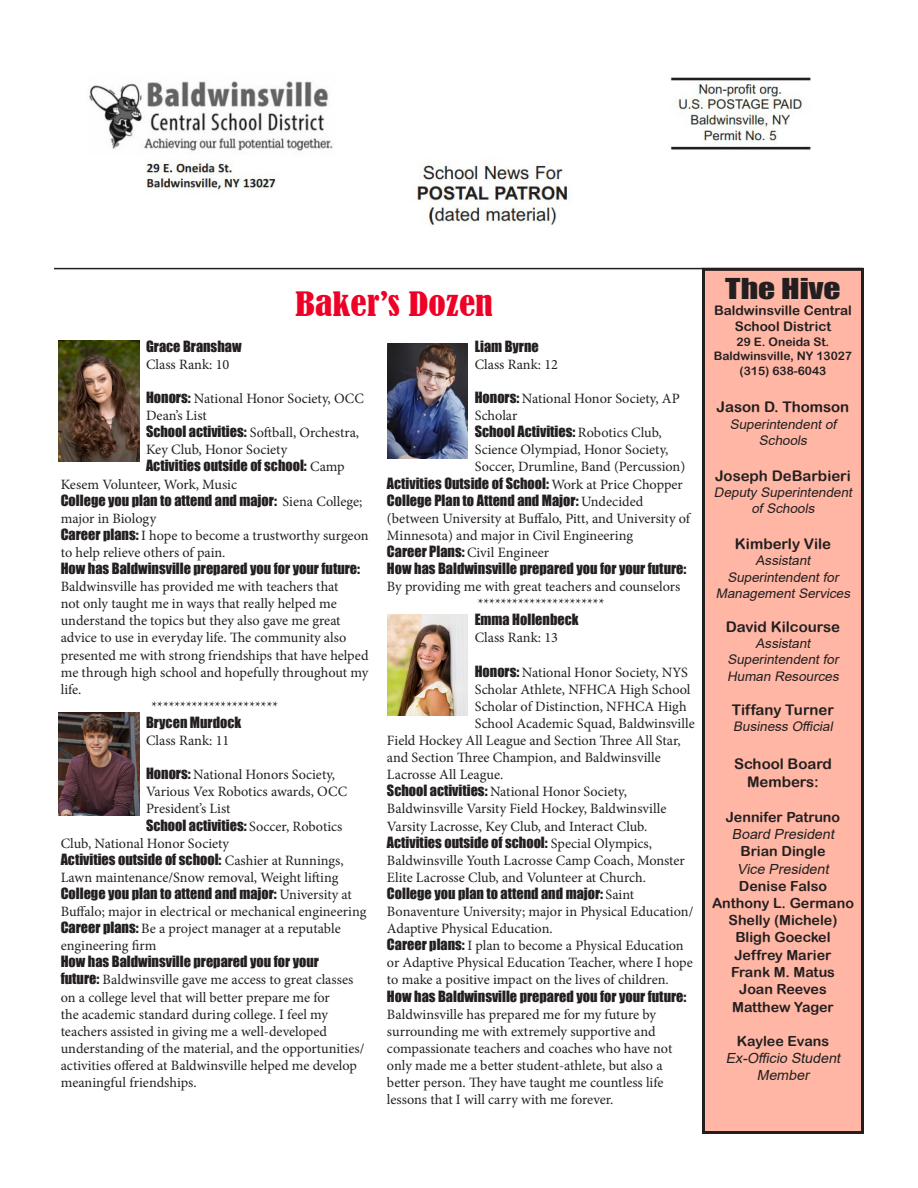
<style>
.page{position:relative;width:918px;height:1188px;background:#fff}
.page>*{position:absolute;margin:0;border:0;box-sizing:border-box;transform-origin:0 0}
.t1{font:condensed 31.5px "Bernard";color:#ef0027;scale:1.15 1}
.t2{font:26.4px "Impact";color:#231f20;scale:1.27 1}
.t3{font:14.7px/18px "Arial Rounded MT Bold";color:#231f20;text-align:center}
.t4{font:14.25px/17.1px "Minion Pro";color:#231f20}
.t5{font:14.25px/17.1px "Impact";color:#231f20}
.t6{font:13.95px/17.2px "Arial Rounded MT Bold";color:#231f20;text-align:center}
.t7{font:italic 13.95px/17.1px "Arial";color:#231f20;text-align:center}
.t8{font:italic 13.2px/16.2px "Arial";color:#231f20;text-align:center}
.t9{font:13.2px/16.2px "Arial Rounded MT Bold";color:#231f20;text-align:center}
.t10{font:11.7px/14.4px "Arial Rounded MT Bold";color:#231f20;text-align:center}
.s1{font-family:"Impact"}
.s2{font-family:"Minion Pro"}
</style>
<div class="page">
<img style="left:89px;top:77px;width:722px;height:148px">
<hr style="left:54px;top:268px;width:808px;height:1px;background:#231f20">
<img style="left:58px;top:340px;width:81px;height:122px">
<img style="left:58px;top:712px;width:81px;height:103px">
<img style="left:387px;top:344px;width:81px;height:115px">
<img style="left:387px;top:615px;width:81px;height:101px">
<div style="left:704px;top:269px;width:158px;height:863px;background:#ffb6a4"></div>
<div style="left:702px;top:268px;width:162px;height:866px;border:3px solid #231f20"></div>
<h1 class="t1" style="left:295px;top:286px;width:173px">Baker’s Dozen</h1>
<p class="t5" style="left:146px;top:337px;width:97px">Grace Branshaw</p>
<p class="t4" style="left:146px;top:356px;width:85px">Class Rank: 10</p>
<p class="t4" style="left:146px;top:390px;width:219px"><span class="s1">Honors:</span> National Honor Society, OCC<br>Dean’s List<br><span class="s1">School activities:</span> Softball, Orchestra,<br>Key Club, Honor Society</p>
<p class="t5" style="left:146px;top:457px;width:200px">Activities outside of school: <span class="s2">Camp</span></p>
<p class="t4" style="left:61px;top:476px;width:178px">Kesem Volunteer, Work, Music</p>
<p class="t5" style="left:61px;top:491px;width:303px">College you plan to attend and major: <span class="s2">Siena College;</span></p>
<p class="t4" style="left:61px;top:510px;width:309px">major in Biology<br><span class="s1">Career plans:</span> I hope to become a trustworthy surgeon to help relieve others of pain.</p>
<p class="t5" style="left:61px;top:560px;width:301px">How has Baldwinsville prepared you for your future:</p>
<p class="t4" style="left:61px;top:578px;width:279px">Baldwinsville has provided me with teachers that</p>
<p class="t4" style="left:61px;top:595px;width:278px">not only taught me in ways that really helped me</p>
<p class="t4" style="left:61px;top:612px;width:281px">understand the topics but they also gave me great</p>
<p class="t4" style="left:61px;top:629px;width:287px">advice to use in everyday life. The community also</p>
<p class="t4" style="left:61px;top:647px;width:309px">presented me with strong friendships that have helped</p>
<p class="t4" style="left:61px;top:664px;width:309px">me through high school and hopefully throughout my</p>
<p class="t4" style="left:61px;top:681px;width:22px">life.</p>
<p class="t4" style="left:152px;top:698px;width:128px">**********************</p>
<p class="t5" style="left:146px;top:713px;width:97px">Brycen Murdock</p>
<p class="t4" style="left:146px;top:732px;width:85px">Class Rank: 11</p>
<p class="t4" style="left:146px;top:766px;width:203px"><span class="s1">Honors:</span> National Honors Society,<br>Various Vex Robotics awards, OCC<br>President’s List</p>
<p class="t5" style="left:146px;top:816px;width:198px">School activities: <span class="s2">Soccer, Robotics</span></p>
<p class="t4" style="left:61px;top:835px;width:170px">Club, National Honor Society</p>
<p class="t5" style="left:61px;top:850px;width:284px">Activities outside of school: <span class="s2">Cashier at Runnings,</span></p>
<p class="t4" style="left:61px;top:869px;width:279px">Lawn maintenance/Snow removal, Weight lifting</p>
<p class="t5" style="left:61px;top:884px;width:293px">College you plan to attend and major: <span class="s2">University at</span></p>
<p class="t4" style="left:61px;top:903px;width:307px">Buffalo; major in electrical or mechanical engineering<br><span class="s1">Career plans:</span> Be a project manager at a reputable engineering firm</p>
<p class="t5" style="left:61px;top:953px;width:260px">How has Baldwinsville prepared you for your</p>
<p class="t4" style="left:61px;top:971px;width:305px"><span class="s1">future:</span> Baldwinsville gave me access to great classes on a college level that will better prepare me for<br>the academic standard during college. I feel my teachers assisted in giving me a well-developed understanding of the material, and the opportunities/ activities offered at Baldwinsville helped me develop meaningful friendships.</p>
<p class="t5" style="left:475px;top:337px;width:66px">Liam Byrne</p>
<p class="t4" style="left:475px;top:356px;width:85px">Class Rank: 12</p>
<p class="t4" style="left:475px;top:390px;width:207px"><span class="s1">Honors:</span> National Honor Society, AP<br>Scholar</p>
<p class="t5" style="left:475px;top:423px;width:189px">School Activities: <span class="s2">Robotics Club,</span></p>
<p class="t4" style="left:475px;top:441px;width:212px">Science Olympiad, Honor Society,<br>Soccer, Drumline, Band (Percussion)</p>
<p class="t5" style="left:387px;top:474px;width:297px">Activities Outside of School: <span class="s2">Work at Price Chopper<br></span>College Plan to Attend and Major: <span class="s2">Undecided</span></p>
<p class="t4" style="left:387px;top:510px;width:305px">(between University at Buffalo, Pitt, and University of<br>Minnesota) and major in Civil Engineering<br><span class="s1">Career Plans:</span> Civil Engineer</p>
<p class="t5" style="left:387px;top:560px;width:301px">How has Baldwinsville prepared you for your future:</p>
<p class="t4" style="left:478px;top:578px;width:204px;text-indent:-91px">By providing me with great teachers and counselors **********************</p>
<p class="t5" style="left:475px;top:611px;width:105px">Emma Hollenbeck</p>
<p class="t4" style="left:475px;top:629px;width:85px">Class Rank: 13</p>
<p class="t4" style="left:475px;top:664px;width:215px"><span class="s1">Honors:</span> National Honor Society, NYS</p>
<p class="t4" style="left:475px;top:681px;width:217px">Scholar Athlete, NFHCA High School</p>
<p class="t4" style="left:475px;top:698px;width:213px">Scholar of Distinction, NFHCA High</p>
<p class="t4" style="left:475px;top:715px;width:222px">School Academic Squad, Baldwinsville</p>
<p class="t4" style="left:387px;top:732px;width:295px">Field Hockey All League and Section Three All Star,</p>
<p class="t4" style="left:387px;top:749px;width:275px">and Section Three Champion, and Baldwinsville</p>
<p class="t4" style="left:387px;top:766px;width:118px">Lacrosse All League.</p>
<p class="t4" style="left:387px;top:783px;width:241px"><span class="s1">School activities:</span> National Honor Society,</p>
<p class="t4" style="left:387px;top:800px;width:281px">Baldwinsville Varsity Field Hockey, Baldwinsville</p>
<p class="t4" style="left:387px;top:818px;width:262px">Varsity Lacrosse, Key Club, and Interact Club.</p>
<p class="t5" style="left:387px;top:833px;width:267px">Activities outside of school: <span class="s2">Special Olympics,</span></p>
<p class="t4" style="left:387px;top:852px;width:299px">Baldwinsville Youth Lacrosse Camp Coach, Monster<br>Elite Lacrosse Club, and Volunteer at Church.</p>
<p class="t5" style="left:387px;top:884px;width:249px">College you plan to attend and major: <span class="s2">Saint</span></p>
<p class="t4" style="left:387px;top:903px;width:308px">Bonaventure University; major in Physical Education/ Adaptive Physical Education.<br><span class="s1">Career plans:</span> I plan to become a Physical Education or Adaptive Physical Education Teacher, where I hope to make a positive impact on the lives of children.</p>
<p class="t5" style="left:387px;top:987px;width:301px">How has Baldwinsville prepared you for your future:</p>
<p class="t4" style="left:387px;top:1006px;width:287px">Baldwinsville has prepared me for my future by surrounding me with extremely supportive and compassionate teachers and coaches who have not only made me a better student-athlete, but also a better person. They have taught me countless life lessons that I will carry with me forever.</p>
<h2 class="t2" style="left:725px;top:268px;width:92px">The Hive</h2>
<p class="t9" style="left:714px;top:302px;width:139px">Baldwinsville Central<br>School District</p>
<p class="t10" style="left:714px;top:334px;width:140px">29 E. Oneida St.<br>Baldwinsville, NY 13027 (315) 638-6043</p>
<p class="t3" style="left:717px;top:398px;width:134px">Jason D. Thomson</p>
<p class="t8" style="left:730px;top:416px;width:111px">Superintendentof<br>Schools</p>
<p class="t3" style="left:715px;top:466px;width:137px">Joseph DeBarbieri</p>
<p class="t8" style="left:714px;top:484px;width:143px">Deputy Superintendent ofSchools</p>
<p class="t3" style="left:735px;top:535px;width:98px">Kimberly Vile</p>
<p class="t8" style="left:716px;top:553px;width:139px">Assistant<br>Superintendentfor<br>ManagementServices</p>
<p class="t3" style="left:726px;top:618px;width:116px">David Kilcourse</p>
<p class="t8" style="left:727px;top:635px;width:116px">Assistant<br>Superintendentfor<br>Human Resources</p>
<p class="t3" style="left:732px;top:700px;width:104px">Tiffany Turner</p>
<p class="t8" style="left:733px;top:718px;width:104px">Business Official</p>
<p class="t3" style="left:734px;top:754px;width:99px">School Board<br>Members:</p>
<p class="t6" style="left:726px;top:808px;width:116px">Jennifer Patruno</p>
<p class="t7" style="left:732px;top:825px;width:107px">Board President</p>
<p class="t6" style="left:740px;top:842px;width:87px">Brian Dingle</p>
<p class="t7" style="left:737px;top:860px;width:96px">Vice President</p>
<p class="t6" style="left:712px;top:877px;width:143px">Denise Falso<br>Anthony L. Germano<br>Shelly (Michele)<br>Bligh Goeckel<br>Jeffrey Marier<br>Frank M. Matus<br>Joan Reeves<br>Matthew Yager</p>
<p class="t6" style="left:737px;top:1032px;width:94px">Kaylee Evans</p>
<p class="t7" style="left:726px;top:1049px;width:119px">Ex-Officio Student<br>Member</p>
</div>
